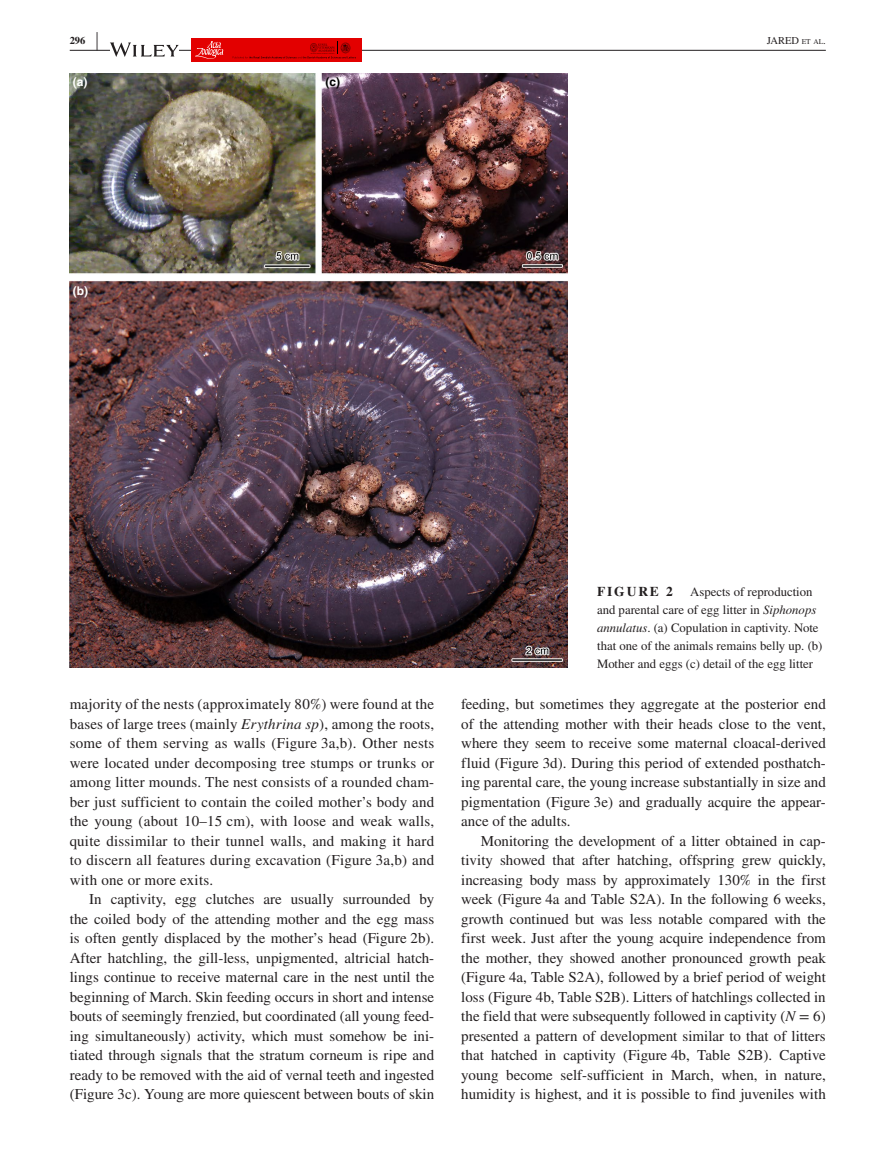
<style>
.page{position:relative;width:893px;height:1174px;background:#fff}
.page>*{position:absolute;margin:0;border:0;box-sizing:border-box;transform-origin:0 0}
.t1{font:700 25.95px "STIX";color:#231f20;scale:.36 1}
.t2{font:15px/19.5px "STIX";color:#231f20;text-align:justify}
.t3{font:700 13.5px "STIX";letter-spacing:.14em;color:#231f20}
.t4{font:12.75px/18px "STIX";color:#231f20}
.t5{font:700 12px "Helvetica";color:#fff}
.t6{font:700 12px "Helvetica";color:#000}
.t7{font:10.5px "STIX";color:#231f20}
.t8{font:700 10.5px "STIX";color:#231f20}
.s1{font-size:7.35px}
.s2{font-style:italic}
</style>
<div class="page">
<hr style="left:70px;top:50px;width:756px;height:1px;background:#231f20">
<svg style="left:110px;top:42px;width:69px;height:15px"></svg>
<div style="left:191px;top:38px;width:170px;height:24px;background:#e30000"></div>
<svg style="left:195px;top:41px;width:28px;height:18px"></svg>
<svg style="left:233px;top:42px;width:123px;height:17px"></svg>
<img style="left:70px;top:73px;width:497px;height:595px">
<p class="t8" style="left:70px;top:34px;width:17px">296</p>
<h1 class="t1" style="left:96px;top:26px;width:7px">|</h1>
<p class="t7" style="left:767px;top:33px;width:60px">JARED <span class="s1">et al</span>.</p>
<p class="t5" style="left:73px;top:74px;width:16px">(a)</p>
<p class="t6" style="left:325px;top:74px;width:16px">(c)</p>
<p class="t5" style="left:73px;top:283px;width:17px">(b)</p>
<p class="t2" style="left:70px;top:695px;width:366px">majority of the nests (approximately 80%) were found at the bases of large trees (mainly <span class="s2">Erythrina sp</span>), among the roots, some of them serving as walls (Figure 3a,b). Other nests were located under decomposing tree stumps or trunks or among litter mounds. The nest consists of a rounded cham&shy;ber just sufficient to contain the coiled mother’s body and the young (about 10–15 cm), with loose and weak walls, quite dissimilar to their tunnel walls, and making it hard to discern all features during excavation (Figure 3a,b) and with one or more exits.</p>
<p class="t2" style="left:70px;top:890px;width:366px;text-indent:20px">In captivity, egg clutches are usually surrounded by the coiled body of the attending mother and the egg mass is often gently displaced by the mother’s head (Figure 2b).<br>After hatchling, the gill-less, unpigmented, altricial hatch&shy;lings continue to receive maternal care in the nest until the beginning of March. Skin feeding occurs in short and intense bouts of seemingly frenzied, but coordinated (all young feed&shy;ing simultaneously) activity, which must somehow be ini&shy;tiated through signals that the stratum corneum is ripe and ready to be removed with the aid of vernal teeth and ingested (Figure 3c). Young are more quiescent between bouts of skin</p>
<p class="t3" style="left:597px;top:583px;width:77px">FIGURE 2</p>
<p class="t4" style="left:597px;top:583px;width:227px;text-indent:93px">Aspects of reproduction and parental care of egg litter in <span class="s2">Siphonops annulatus</span>. (a) Copulation in captivity. Note that one of the animals remains belly up. (b)<br>Mother and eggs (c) detail of the egg litter</p>
<p class="t2" style="left:461px;top:695px;width:366px">feeding, but sometimes they aggregate at the posterior end of the attending mother with their heads close to the vent, where they seem to receive some maternal cloacal-derived fluid (Figure 3d). During this period of extended posthatch&shy;ing parental care, the young increase substantially in size and pigmentation (Figure 3e) and gradually acquire the appear&shy;ance of the adults.</p>
<p class="t2" style="left:461px;top:832px;width:366px;text-indent:20px">Monitoring the development of a litter obtained in cap&shy;tivity showed that after hatching, offspring grew quickly, increasing body mass by approximately 130% in the first week (Figure 4a and Table S2A). In the following 6 weeks, growth continued but was less notable compared with the first week. Just after the young acquire independence from the mother, they showed another pronounced growth peak (Figure 4a, Table S2A), followed by a brief period of weight loss (Figure 4b, Table S2B). Litters of hatchlings collected in the field that were subsequently followed in captivity (<span class="s2">N</span> = 6) presented a pattern of development similar to that of litters that hatched in captivity (Figure 4b, Table S2B). Captive young become self-sufficient in March, when, in nature, humidity is highest, and it is possible to find juveniles with</p>
</div>
